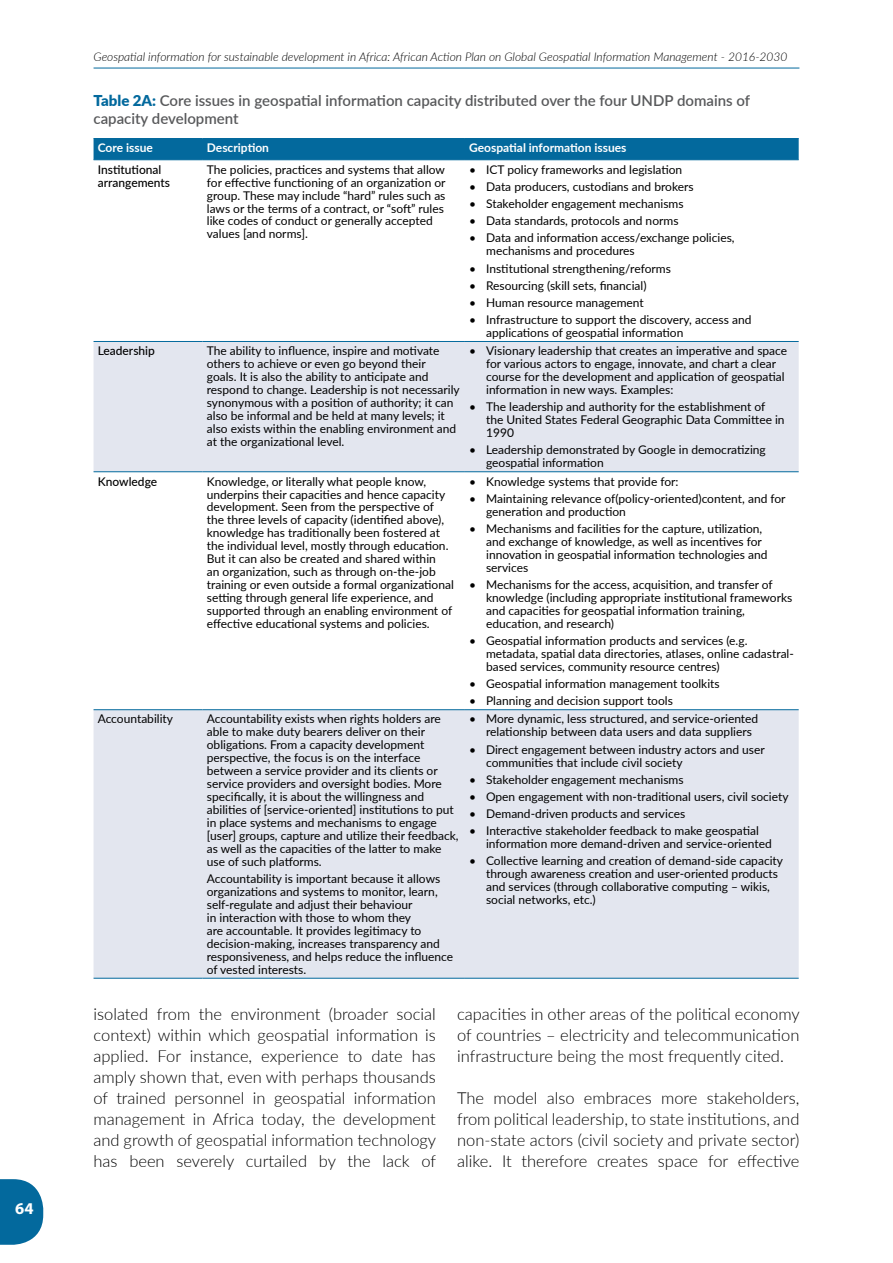
<style>
.page{position:relative;width:893px;height:1263px;background:#fff}
.page>*{position:absolute;margin:0;border:0;box-sizing:border-box;transform-origin:0 0}
.t1{font:300 16.5px/21px "Lato";color:#000;text-align:justify}
.t2{font:700 16.5px "Myriad Pro";color:#fff}
.t3{font:600 15px/18px "Lato";color:#58595b}
.t4{font:12px/12.9px "Lato";color:#000}
.t5{font:italic 300 12px "Lato";color:#000}
.t6{font:700 12px "Lato";color:#fff}
.t7{font:500 12px/12.9px "Lato";color:#000}
.s1{font-weight:900;color:#03699d}
</style>
<div class="page">
<svg style="left:0;top:1179px;width:43px;height:66px;background:#237ca9"></svg>
<hr style="left:94px;top:68px;width:705px;height:1px;background:#03699d">
<div style="left:94px;top:139px;width:705px;height:20px;background:#03699d"></div>
<svg style="left:94px;top:342px;width:705px;height:636px;fill:#e3e6ef"></svg>
<hr style="left:94px;top:138px;width:109px;height:1px;background:#03699d">
<hr style="left:203px;top:138px;width:262px;height:1px;background:#03699d">
<hr style="left:465px;top:138px;width:334px;height:1px;background:#03699d">
<hr style="left:94px;top:159px;width:109px;height:1px;background:#03699d">
<hr style="left:203px;top:159px;width:262px;height:1px;background:#03699d">
<hr style="left:465px;top:159px;width:334px;height:1px;background:#03699d">
<hr style="left:94px;top:341px;width:109px;height:1px;background:#03699d">
<hr style="left:203px;top:341px;width:262px;height:1px;background:#03699d">
<hr style="left:465px;top:341px;width:334px;height:1px;background:#03699d">
<hr style="left:94px;top:471px;width:109px;height:1px;background:#03699d">
<hr style="left:203px;top:471px;width:262px;height:1px;background:#03699d">
<hr style="left:465px;top:471px;width:334px;height:1px;background:#03699d">
<hr style="left:94px;top:709px;width:109px;height:1px;background:#03699d">
<hr style="left:203px;top:709px;width:262px;height:1px;background:#03699d">
<hr style="left:465px;top:709px;width:334px;height:1px;background:#03699d">
<hr style="left:94px;top:978px;width:109px;height:1px;background:#03699d">
<hr style="left:203px;top:978px;width:262px;height:1px;background:#03699d">
<hr style="left:465px;top:978px;width:334px;height:1px;background:#03699d">
<h1 class="t2" style="left:15px;top:1198px;width:20px">64</h1>
<p class="t5" style="left:94px;top:48px;width:695px">Geospatial information for sustainable development in Africa: African Action Plan on Global Geospatial Information Management - 2016-2030</p>
<p class="t3" style="left:94px;top:91px;width:658px"><span class="s1">Table 2A:</span> Core issues in geospatial information capacity distributed over the four UNDP domains of capacity development</p>
<p class="t6" style="left:98px;top:139px;width:57px">Core issue</p>
<p class="t6" style="left:207px;top:139px;width:64px">Description</p>
<p class="t6" style="left:469px;top:139px;width:159px">Geospatial information issues</p>
<p class="t7" style="left:98px;top:162px;width:74px">Institutional arrangements</p>
<p class="t4" style="left:207px;top:162px;width:240px">The policies, practices and systems that allow for effective functioning of an organization or group. These may include “hard” rules such as laws or the terms of a contract, or “soft” rules like codes of conduct or generally accepted values [and norms].</p>
<p class="t4" style="left:469px;top:162px;width:215px">• ICT policy frameworks and legislation</p>
<p class="t4" style="left:469px;top:180px;width:226px">• Data producers, custodians and brokers</p>
<p class="t4" style="left:469px;top:197px;width:216px">• Stakeholder engagement mechanisms</p>
<p class="t4" style="left:469px;top:214px;width:211px">• Data standards, protocols and norms</p>
<p class="t4" style="left:486px;top:231px;width:250px;text-indent:-17px">• Data and information access/exchange policies, mechanisms and procedures</p>
<p class="t4" style="left:469px;top:261px;width:203px">• Institutional strengthening/reforms</p>
<p class="t4" style="left:469px;top:278px;width:179px">• Resourcing (skill sets, financial)</p>
<p class="t4" style="left:469px;top:296px;width:176px">• Human resource management</p>
<p class="t4" style="left:486px;top:313px;width:267px;text-indent:-17px">• Infrastructure to support the discovery, access and applications of geospatial information</p>
<p class="t7" style="left:98px;top:344px;width:59px">Leadership</p>
<p class="t4" style="left:207px;top:344px;width:254px">The ability to influence, inspire and motivate others to achieve or even go beyond their<br>goals. It is also the ability to anticipate and respond to change. Leadership is not necessarily synonymous with a position of authority; it can also be informal and be held at many levels; it also exists within the enabling environment and at the organizational level.</p>
<p class="t4" style="left:486px;top:344px;width:302px;text-indent:-17px">• Visionary leadership that creates an imperative and space for various actors to engage, innovate, and chart a clear course for the development and application of geospatial information in new ways. Examples:</p>
<p class="t4" style="left:486px;top:400px;width:300px;text-indent:-17px">• The leadership and authority for the establishment of the United States Federal Geographic Data Committee in<br>1990</p>
<p class="t4" style="left:486px;top:443px;width:281px;text-indent:-17px">• Leadership demonstrated by Google in democratizing geospatial information</p>
<p class="t7" style="left:98px;top:474px;width:61px">Knowledge</p>
<p class="t4" style="left:207px;top:474px;width:249px">Knowledge, or literally what people know, underpins their capacities and hence capacity development. Seen from the perspective of the three levels of capacity (identified above), knowledge has traditionally been fostered at the individual level, mostly through education.<br>But it can also be created and shared within<br>an organization, such as through on-the-job training or even outside a formal organizational setting through general life experience, and supported through an enabling environment of effective educational systems and policies.</p>
<p class="t4" style="left:469px;top:474px;width:211px">• Knowledge systems that provide for:</p>
<p class="t4" style="left:486px;top:491px;width:301px;text-indent:-17px">• Maintaining relevance of(policy-oriented)content, and for generation and production</p>
<p class="t4" style="left:486px;top:522px;width:283px;text-indent:-17px">• Mechanisms and facilities for the capture, utilization, and exchange of knowledge, as well as incentives for innovation in geospatial information technologies and services</p>
<p class="t4" style="left:486px;top:578px;width:308px;text-indent:-17px">• Mechanisms for the access, acquisition, and transfer of knowledge (including appropriate institutional frameworks and capacities for geospatial information training, education, and research)</p>
<p class="t4" style="left:486px;top:634px;width:309px;text-indent:-17px">• Geospatial information products and services (e.g. metadata, spatial data directories, atlases, online cadastral&shy;based services, community resource centres)</p>
<p class="t4" style="left:469px;top:677px;width:252px">• Geospatial information management toolkits</p>
<p class="t4" style="left:469px;top:694px;width:205px">• Planning and decision support tools</p>
<p class="t4" style="left:98px;top:712px;width:77px">Accountability</p>
<p class="t4" style="left:207px;top:712px;width:253px">Accountability exists when rights holders are able to make duty bearers deliver on their obligations. From a capacity development perspective, the focus is on the interface between a service provider and its clients or service providers and oversight bodies. More specifically, it is about the willingness and abilities of [service-oriented] institutions to put in place systems and mechanisms to engage [user] groups, capture and utilize their feedback, as well as the capacities of the latter to make use of such platforms.</p>
<p class="t4" style="left:207px;top:872px;width:248px">Accountability is important because it allows organizations and systems to monitor, learn, self-regulate and adjust their behaviour<br>in interaction with those to whom they<br>are accountable. It provides legitimacy to decision-making, increases transparency and responsiveness, and helps reduce the influence of vested interests.</p>
<p class="t4" style="left:486px;top:712px;width:274px;text-indent:-17px">• More dynamic, less structured, and service-oriented relationship between data users and data suppliers</p>
<p class="t4" style="left:486px;top:742px;width:280px;text-indent:-17px">• Direct engagement between industry actors and user communities that include civil society</p>
<p class="t4" style="left:469px;top:772px;width:216px">• Stakeholder engagement mechanisms</p>
<p class="t4" style="left:469px;top:790px;width:321px">• Open engagement with non-traditional users, civil society</p>
<p class="t4" style="left:469px;top:807px;width:218px">• Demand-driven products and services</p>
<p class="t4" style="left:486px;top:824px;width:287px;text-indent:-17px">• Interactive stakeholder feedback to make geospatial information more demand-driven and service-oriented</p>
<p class="t4" style="left:486px;top:854px;width:298px;text-indent:-17px">• Collective learning and creation of demand-side capacity through awareness creation and user-oriented products and services (through collaborative computing – wikis, social networks, etc.)</p>
<p class="t1" style="left:94px;top:1003px;width:344px">isolated from the environment (broader social context) within which geospatial information is applied. For instance, experience to date has amply shown that, even with perhaps thousands of trained personnel in geospatial information management in Africa today, the development and growth of geospatial information technology has been severely curtailed by the lack of</p>
<h1 class="t1" style="left:457px;top:1003px;width:344px">capacities in other areas of the political economy of countries – electricity and telecommunication infrastructure being the most frequently cited.</h1>
<h1 class="t1" style="left:457px;top:1087px;width:344px">The model also embraces more stakeholders, from political leadership, to state institutions, and non-state actors (civil society and private sector) alike. It therefore creates space for effective</h1>
</div>
